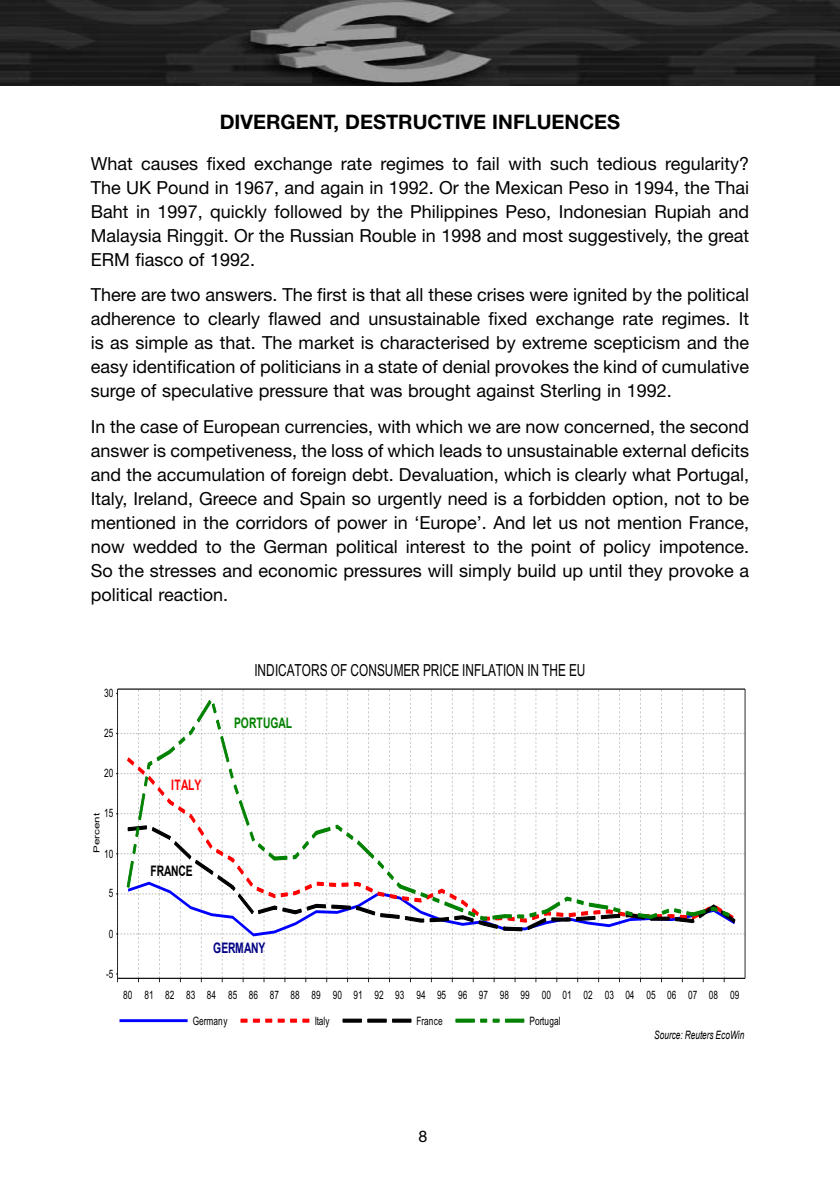
<style>
.page{position:relative;width:840px;height:1191px;background:#fff}
.page>*{position:absolute;margin:0;border:0;box-sizing:border-box;transform-origin:0 0}
.t1{font:700 20px "Helvetica Neue";color:#000}
.t2{font:18px/24px "Helvetica Neue";color:#000;text-align:justify}
.t3{font:16.6px "Arial";color:#000;scale:.71 1}
.t4{font:16px "Helvetica Neue";color:#000}
.t5{font:700 14.4px "Arial";letter-spacing:-.015em;color:#008100;scale:.71 1}
.t6{font:700 14.4px "Arial";letter-spacing:-.02em;color:#000084;scale:.71 1}
.t7{font:700 14.4px "Arial";letter-spacing:-.02em;color:#000;scale:.71 1}
.t8{font:700 14.4px "Arial";letter-spacing:.005em;color:#f00;scale:.71 1}
.t9{font:11.6px "Arial";letter-spacing:.005em;color:#000;scale:.71 1}
.t10{font:italic 11.6px "Arial";letter-spacing:.005em;color:#000;scale:.71 1}
.t11{font:8.2px "Arial";letter-spacing:.005em;color:#000;scale:1.4 1}
</style>
<div class="page">
<img style="left:0;top:0;width:839px;height:85px">
<hr style="left:119px;top:1019px;width:68px;height:2px;background:#00f">
<svg style="left:241px;top:1019px;width:6px;height:3px"></svg>
<svg style="left:253px;top:1019px;width:6px;height:3px"></svg>
<svg style="left:265px;top:1019px;width:7px;height:3px"></svg>
<svg style="left:278px;top:1019px;width:6px;height:3px"></svg>
<svg style="left:290px;top:1019px;width:6px;height:3px"></svg>
<svg style="left:302px;top:1019px;width:7px;height:3px"></svg>
<div style="left:343px;top:1019px;width:18px;height:3px;border:1px solid #000"></div>
<div style="left:367px;top:1019px;width:19px;height:3px;border:1px solid #000"></div>
<div style="left:392px;top:1019px;width:19px;height:3px;border:1px solid #000"></div>
<div style="left:455px;top:1019px;width:19px;height:3px;border:1px solid #008100"></div>
<svg style="left:480px;top:1019px;width:6px;height:3px"></svg>
<svg style="left:492px;top:1019px;width:7px;height:3px"></svg>
<div style="left:505px;top:1019px;width:18px;height:3px;border:1px solid #008100"></div>
<svg style="left:116px;top:690px;width:628px;height:292px"></svg>
<svg style="left:128px;top:826px;width:606px;height:104px"></svg>
<svg style="left:127px;top:700px;width:601px;height:220px"></svg>
<hr style="left:117px;top:689px;width:1px;height:289px;background:#000">
<hr style="left:117px;top:978px;width:627px;height:1px;background:#000">
<hr style="left:744px;top:689px;width:1px;height:289px;background:#000">
<hr style="left:117px;top:689px;width:627px;height:1px;background:#000">
<p class="t1" style="left:220px;top:110px;width:154px">DIVERGENT, DESTRUCTI</p>
<p class="t1" style="left:460px;top:110px;width:66px">VE INFLUE</p>
<p class="t1" style="left:564px;top:110px;width:29px">NCES</p>
<p class="t2" style="left:91px;top:151px;width:659px">What causes fixed exchange rate regimes to fail with such tedious regularity?<br>The UK Pound in 1967, and again in 1992. Or the Mexican Peso in 1994, the Thai Baht in 1997, quickly followed by the Philippines Peso, Indonesian Rupiah and Malaysia Ringgit. Or the Russian Rouble in 1998 and most suggestively, the great ERM fiasco of 1992.</p>
<p class="t2" style="left:91px;top:283px;width:659px">There are two answers. The first is that all these crises were ignited by the political adherence to clearly flawed and unsustainable fixed exchange rate regimes. It is as simple as that. The market is characterised by extreme scepticism and the easy identification of politicians in a state of denial provokes the kind of cumulative surge of speculative pressure that was brought against Sterling in 1992.</p>
<p class="t2" style="left:91px;top:414px;width:659px">In the case of European currencies, with which we are now concerned, the second answer is competiveness, the loss of which leads to unsustainable external deficits and the accumulation of foreign debt. Devaluation, which is clearly what Portugal, Italy, Ireland, Greece and Spain so urgently need is a forbidden option, not to be mentioned in the corridors of power in ‘Europe’. And let us not mention France, now wedded to the German political interest to the point of policy impotence.<br>So the stresses and economic pressures will simply build up until they provoke a political reaction.</p>
<p class="t9" style="left:104px;top:686px;width:14px">30</p>
<p class="t9" style="left:104px;top:727px;width:14px">25</p>
<p class="t9" style="left:104px;top:766px;width:14px">20</p>
<p class="t9" style="left:104px;top:806px;width:14px">15</p>
<p class="t11" style="left:92px;top:853px;width:30px;rotate:-90deg">Percent</p>
<p class="t9" style="left:104px;top:847px;width:14px">10</p>
<p class="t9" style="left:109px;top:886px;width:8px">5</p>
<p class="t8" style="left:171px;top:775px;width:44px">ITALY</p>
<p class="t7" style="left:150px;top:861px;width:61px">FRANCE</p>
<p class="t3" style="left:254px;top:660px;width:467px">INDICATORS OF CONSUMER PRICE INFLATION IN THE EU</p>
<p class="t5" style="left:234px;top:713px;width:83px">PORTUGAL</p>
<p class="t9" style="left:109px;top:927px;width:8px">0</p>
<p class="t9" style="left:106px;top:967px;width:12px">-5</p>
<p class="t6" style="left:213px;top:938px;width:75px">GERMANY</p>
<p class="t9" style="left:123px;top:988px;width:868px">80 81 82 83 84 85 86 87 88 89 90 91 92 93 94 95 96 97 98 99 00 01 02 03 04 05 06 07 08 09</p>
<p class="t9" style="left:193px;top:1014px;width:50px">Germany</p>
<p class="t9" style="left:314px;top:1014px;width:23px">Italy</p>
<p class="t9" style="left:416px;top:1014px;width:38px">France</p>
<p class="t9" style="left:529px;top:1014px;width:45px">Portugal</p>
<p class="t10" style="left:654px;top:1027px;width:128px">Source: Reuters EcoWin</p>
<p class="t4" style="left:418px;top:1126px;width:10px">8</p>
</div>
